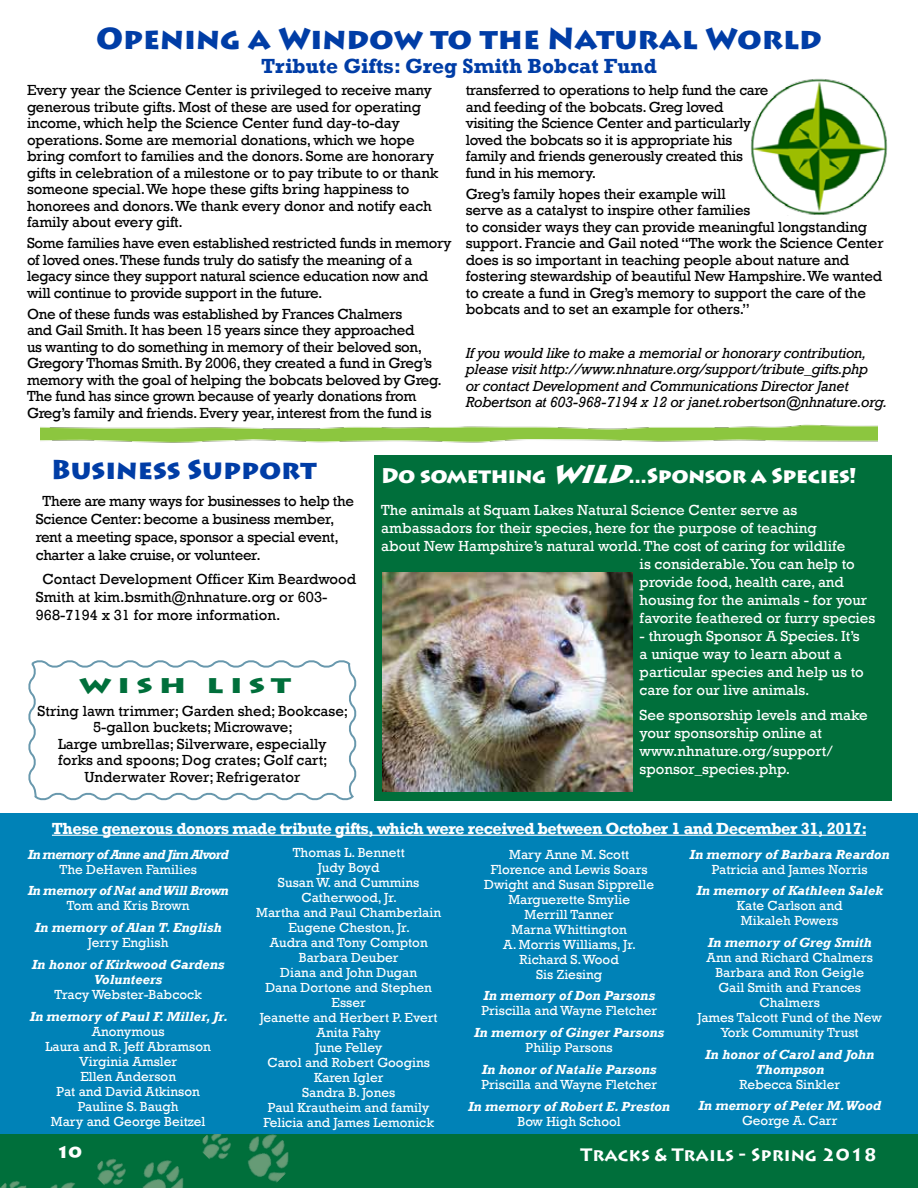
<style>
.page{position:relative;width:918px;height:1188px;background:#fff}
.page>*{position:absolute;margin:0;border:0;box-sizing:border-box;transform-origin:0 0}
.t1{font:900 30px "Lithos Pro";color:#003da6}
.t2{font:900 27px "Lithos Pro";color:#003da6}
.t3{font:900 21px "Lithos Pro";letter-spacing:-.02em;color:#fff}
.t4{font:700 21px "Rockwell";color:#003da6}
.t5{font:900 21px "Lithos Pro";letter-spacing:.2em;color:#006f3b;scale:1.43 1}
.t6{font:700 18px "Lithos Pro";color:#fff}
.t7{font:700 16.5px "Rockwell";letter-spacing:-.03em;color:#fff}
.t8{font:900 16.5px "Lithos Pro";color:#fff}
.t9{font:15px/16.5px "Rockwell";letter-spacing:-.02em;color:#000}
.t10{font:15px/18px "Rockwell";color:#fff}
.t11{font:15px/16.5px "Rockwell";color:#000;text-align:center}
.t12{font:italic 15px/16.5px "Rockwell";letter-spacing:-.02em;color:#000}
.t13{font:13.5px/15px "Rockwell";color:#fff;text-align:center}
.t14{font:italic 700 13.5px/15px "Rockwell";color:#fff;text-align:center}
.t15{font:italic 700 13.5px "Rockwell";letter-spacing:-.05em;color:#fff}
.t16{font:italic 700 13.5px "Rockwell";letter-spacing:-.03em;color:#fff}
.s1{font-style:italic;font-size:30px}
</style>
<div class="page">
<div style="left:0;top:1134px;width:918px;height:54px;background:#006f3b"></div>
<img style="left:0;top:1181px;width:75px;height:7px">
<img style="left:202px;top:1134px;width:87px;height:49px">
<img style="left:97px;top:1158px;width:87px;height:30px">
<div style="left:0;top:814px;width:918px;height:320px;background:#0082b7"></div>
<img style="left:750px;top:78px;width:138px;height:137px">
<img style="left:40px;top:424px;width:838px;height:19px">
<hr style="left:52px;top:835px;width:814px;height:1px;background:#fff">
<svg style="left:28px;top:660px;width:329px;height:141px"></svg>
<div style="left:374px;top:455px;width:517px;height:345px;background:#006f3b"></div>
<img style="left:382px;top:573px;width:251px;height:219px">
<h1 class="t1" style="left:96px;top:20px;width:727px">Opening a Window to the Natural World</h1>
<h3 class="t4" style="left:261px;top:53px;width:397px">Tribute Gifts: Greg Smith Bobcat Fund</h3>
<p class="t9" style="left:27px;top:82px;width:413px">Every year the Science Center is privileged to receive many generous tribute gifts. Most of these are used for operating income, which help the Science Center fund day-to-day operations. Some are memorial donations, which we hope bring comfort to families and the donors. Some are honorary gifts in celebration of a milestone or to pay tribute to or thank someone special. We hope these gifts bring happiness to honorees and donors. We thank every donor and notify each family about every gift.</p>
<p class="t9" style="left:27px;top:235px;width:426px">Some families have even established restricted funds in memory of loved ones. These funds truly do satisfy the meaning of a legacy since they support natural science education now and will continue to provide support in the future.</p>
<p class="t9" style="left:27px;top:306px;width:417px">One of these funds was established by Frances Chalmers<br>and Gail Smith. It has been 15 years since they approached<br>us wanting to do something in memory of their beloved son, Gregory Thomas Smith. By 2006, they created a fund in Greg’s memory with the goal of helping the bobcats beloved by Greg.<br>The fund has since grown because of yearly donations from Greg’s family and friends. Every year, interest from the fund is</p>
<p class="t9" style="left:466px;top:82px;width:304px">transferred to operations to help fund the care and feeding of the bobcats. Greg loved visiting the Science Center and particularly loved the bobcats so it is appropriate his family and friends generously created this fund in his memory.</p>
<p class="t9" style="left:466px;top:186px;width:419px">Greg’s family hopes their example will<br>serve as a catalyst to inspire other families<br>to consider ways they can provide meaningful longstanding support. Francie and Gail noted “The work the Science Center does is so important in teaching people about nature and fostering stewardship of beautiful New Hampshire. We wanted to create a fund in Greg’s memory to support the care of the bobcats and to set an example for others.”</p>
<p class="t12" style="left:466px;top:345px;width:423px">If you would like to make a memorial or honorary contribution, please visit http://www.nhnature.org/support/tribute_gifts.php<br>or contact Development and Communications Director Janet Robertson at 603-968-7194 x 12 or janet.robertson@nhnature.org.</p>
<h2 class="t2" style="left:51px;top:453px;width:267px">Business Support</h2>
<p class="t9" style="left:36px;top:492px;width:320px;line-height:18px;text-indent:7px">There are many ways for businesses to help the Science Center: become a business member, rent a meeting space, sponsor a special event, charter a lake cruise, or volunteer.</p>
<p class="t11" style="left:36px;top:571px;width:322px;line-height:18px;text-align:left;text-indent:7px">Contact Development Officer Kim Beardwood<br>Smith at kim.bsmith@nhnature.org or 603-<br>968-7194 x 31 for more information.</p>
<h3 class="t5" style="left:79px;top:673px;width:150px">WISH LIST</h3>
<p class="t11" style="left:38px;top:703px;width:312px">String lawn trimmer; Garden shed; Bookcase; 5-gallon buckets; Microwave;<br>Large umbrellas; Silverware, especially<br>forks and spoons; Dog crates; Golf cart; Underwater Rover; Refrigerator</p>
<h3 class="t3" style="left:381px;top:463px;width:477px">Do something <span class="s1">wild</span>...Sponsor a Species!</h3>
<p class="t10" style="left:381px;top:501px;width:418px">The animals at Squam Lakes Natural Science Center serve as</p>
<p class="t10" style="left:381px;top:519px;width:437px">ambassadors for their species, here for the purpose of teaching</p>
<p class="t10" style="left:381px;top:537px;width:466px">about New Hampshire’s natural world. The cost of caring for wildlife</p>
<p class="t10" style="left:640px;top:555px;width:217px">is considerable. You can help to</p>
<p class="t10" style="left:640px;top:573px;width:206px">provide food, health care, and</p>
<p class="t10" style="left:640px;top:591px;width:229px">housing for the animals - for your</p>
<p class="t10" style="left:640px;top:609px;width:237px">favorite feathered or furry species</p>
<p class="t10" style="left:640px;top:627px;width:226px">- through Sponsor A Species. It’s a unique way to learn about a particular species and help us to care for our live animals.</p>
<p class="t10" style="left:640px;top:706px;width:230px">See sponsorship levels and make your sponsorship online at www.nhnature.org/support/ sponsor_species.php.</p>
<p class="t7" style="left:52px;top:818px;width:817px">These generous donors made tribute gifts, which were received between October 1 and December 31, 2017:</p>
<p class="t15" style="left:28px;top:846px;width:202px">In memory of Anne and Jim Alvord</p>
<p class="t13" style="left:59px;top:862px;width:139px">The DeHaven Families</p>
<p class="t16" style="left:28px;top:883px;width:203px">In memory of Nat and Will Brown</p>
<p class="t13" style="left:67px;top:899px;width:124px">Tom and Kris Brown</p>
<p class="t14" style="left:35px;top:920px;width:188px">In memory of Alan T. English</p>
<p class="t13" style="left:88px;top:935px;width:82px">Jerry English</p>
<p class="t14" style="left:32px;top:957px;width:194px">In honor of Kirkwood Gardens<br>Volunteers</p>
<p class="t13" style="left:55px;top:987px;width:149px">Tracy Webster-Babcock</p>
<p class="t14" style="left:30px;top:1009px;width:200px">In memory of Paul F. Miller, Jr.</p>
<p class="t13" style="left:45px;top:1024px;width:167px">Anonymous<br>Laura and R. Jeff Abramson<br>Virginia Amsler<br>Ellen Anderson<br>Pat and David Atkinson<br>Pauline S. Baugh<br>Mary and George Beitzel</p>
<p class="t13" style="left:256px;top:845px;width:186px">Thomas L. Bennett<br>Judy Boyd<br>Susan W. and Cummins<br>Catherwood, Jr.<br>Martha and Paul Chamberlain<br>Eugene Cheston, Jr.<br>Audra and Tony Compton<br>Barbara Deuber<br>Diana and John Dugan<br>Dana Dortone and Stephen<br>Esser<br>Jeanette and Herbert P. Evert<br>Anita Fahy<br>June Felley<br>Carol and Robert Googins<br>Karen Igler<br>Sandra B. Jones<br>Paul Krautheim and family<br>Felicia and James Lemonick</p>
<p class="t13" style="left:484px;top:847px;width:172px">Mary Anne M. Scott<br>Florence and Lewis Soars<br>Dwight and Susan Sipprelle<br>Marguerette Smylie<br>Merrill Tanner<br>Marna Whittington<br>A. Morris Williams, Jr.<br>Richard S. Wood<br>Sis Ziesing</p>
<p class="t14" style="left:483px;top:989px;width:173px">In memory of Don Parsons</p>
<p class="t13" style="left:481px;top:1003px;width:177px">Priscilla and Wayne Fletcher</p>
<p class="t14" style="left:474px;top:1025px;width:192px">In memory of Ginger Parsons</p>
<p class="t13" style="left:526px;top:1040px;width:89px">Philip Parsons</p>
<p class="t14" style="left:482px;top:1062px;width:176px">In honor of Natalie Parsons</p>
<p class="t13" style="left:481px;top:1077px;width:177px">Priscilla and Wayne Fletcher</p>
<p class="t14" style="left:468px;top:1099px;width:203px">In memory of Robert E. Preston</p>
<p class="t13" style="left:518px;top:1114px;width:105px">Bow High School</p>
<p class="t14" style="left:690px;top:847px;width:202px">In memory of Barbara Reardon</p>
<p class="t13" style="left:712px;top:862px;width:157px">Patricia and James Norris</p>
<p class="t14" style="left:697px;top:884px;width:188px">In memory of Kathleen Salek</p>
<p class="t13" style="left:737px;top:898px;width:107px">Kate Carlson and<br>Mikaleh Powers</p>
<p class="t14" style="left:708px;top:935px;width:165px">In memory of Greg Smith</p>
<p class="t13" style="left:698px;top:950px;width:186px">Ann and Richard Chalmers<br>Barbara and Ron Geigle<br>Gail Smith and Frances<br>Chalmers<br>James Talcott Fund of the New<br>York Community Trust</p>
<p class="t14" style="left:705px;top:1047px;width:170px">In honor of Carol and John<br>Thompson</p>
<p class="t13" style="left:739px;top:1077px;width:102px">Rebecca Sinkler</p>
<p class="t14" style="left:698px;top:1099px;width:184px">In memory of Peter M. Wood</p>
<p class="t13" style="left:742px;top:1114px;width:97px">George A. Carr</p>
<p class="t8" style="left:56px;top:1142px;width:27px">10</p>
<p class="t6" style="left:581px;top:1144px;width:298px">Tracks &amp; Trails - Spring 2018</p>
</div>
